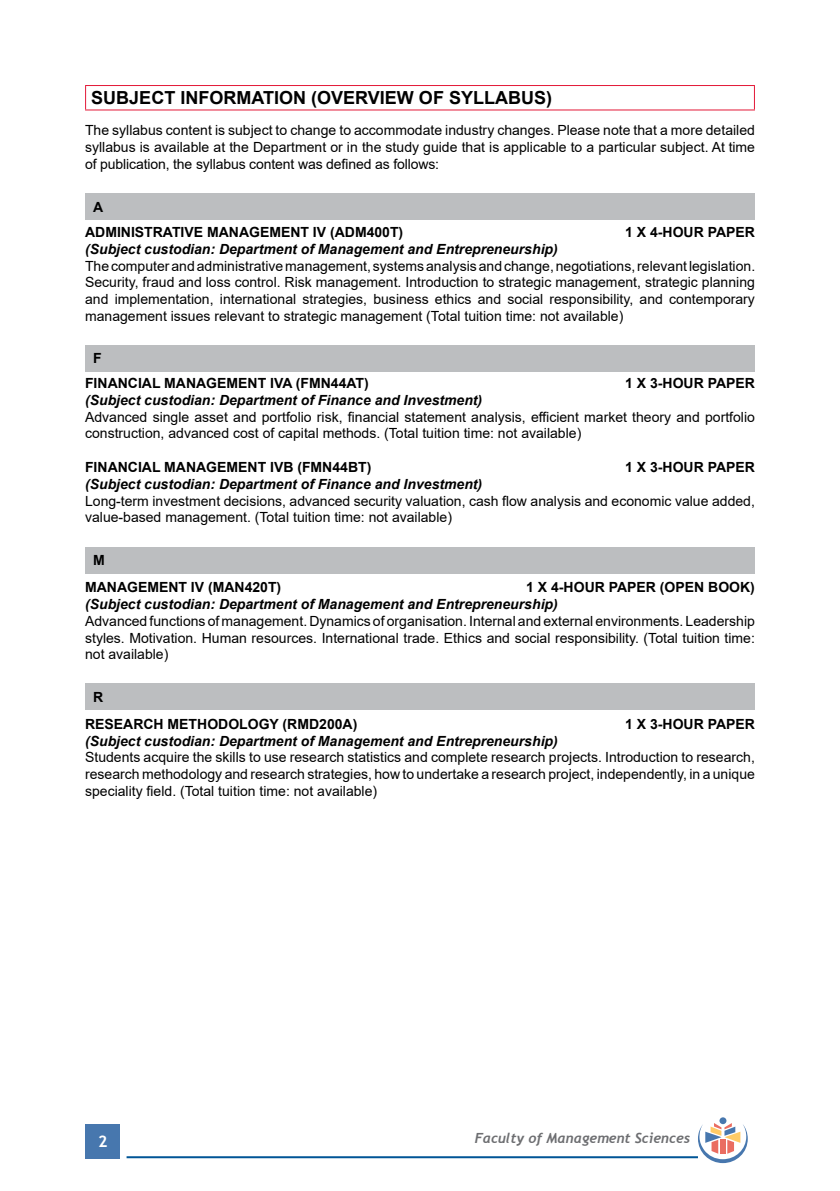
<style>
.page{position:relative;width:840px;height:1191px;background:#fff}
.page>*{position:absolute;margin:0;border:0;box-sizing:border-box;transform-origin:0 0}
.t1{font:700 18px "Arial";color:#000}
.t2{font:700 16px "Trebuchet MS";color:#fff}
.t3{font:14px/16.8px "Arial";color:#000;text-align:justify}
.t4{font:italic 700 14px "Arial";color:#000}
.t5{font:700 14px/26.8px "Arial";color:#000}
.t6{font:italic 700 14px "Trebuchet";color:#6d6e71}
</style>
<div class="page">
<div style="left:86px;top:1124px;width:34px;height:34px;background:#4777ae"></div>
<hr style="left:126px;top:1156px;width:571px;height:2px;background:#005596">
<div style="left:719px;top:1117px;width:7px;height:7px;background:#4777ae;border-radius:50%"></div>
<svg style="left:697px;top:1123px;width:50px;height:40px"></svg>
<hr style="left:85px;top:85px;width:669px;height:1px;background:#e31837">
<svg style="left:85px;top:86px;width:1px;height:23px"></svg>
<svg style="left:753px;top:86px;width:1px;height:23px"></svg>
<hr style="left:85px;top:109px;width:669px;height:1px;background:#e31837">
<div style="left:85px;top:194px;width:669px;height:26px;background:#bcbec0"></div>
<div style="left:85px;top:345px;width:669px;height:26px;background:#bcbec0"></div>
<div style="left:85px;top:547px;width:669px;height:26px;background:#bcbec0"></div>
<div style="left:85px;top:684px;width:669px;height:26px;background:#bcbec0"></div>
<p class="t1" style="left:91px;top:85px;width:462px">SUBJECT INFORMATION (OVERVIEW OF SYLLABUS)</p>
<p class="t3" style="left:85px;top:122px;width:671px">The syllabus content is subject to change to accommodate industry changes. Please note that a more detailed syllabus is available at the Department or in the study guide that is applicable to a particular subject. At time of publication, the syllabus content was defined as follows:</p>
<p class="t5" style="left:85px;top:195px;width:319px;line-height:25px;text-indent:8px">A<br>ADMINISTRATIVE MANAGEMENT IV (ADM400T)</p>
<p class="t5" style="left:624px;top:219px;width:131px">1 X 4-HOUR PAPER</p>
<p class="t4" style="left:85px;top:239px;width:474px">(Subject custodian: Department of Management and Entrepreneurship)</p>
<p class="t3" style="left:85px;top:257px;width:671px">The computer and administrative management, systems analysis and change, negotiations, relevant legislation.<br>Security, fraud and loss control. Risk management. Introduction to strategic management, strategic planning and implementation, international strategies, business ethics and social responsibility, and contemporary management issues relevant to strategic management (Total tuition time: not available)</p>
<p class="t5" style="left:85px;top:346px;width:285px;line-height:24.8px;text-indent:8px">F<br>FINANCIAL MANAGEMENT IVA (FMN44AT)</p>
<p class="t5" style="left:624px;top:370px;width:131px">1 X 3-HOUR PAPER</p>
<p class="t4" style="left:85px;top:390px;width:398px">(Subject custodian: Department of Finance and Investment)</p>
<p class="t3" style="left:85px;top:408px;width:671px">Advanced single asset and portfolio risk, financial statement analysis, efficient market theory and portfolio construction, advanced cost of capital methods. (Total tuition time: not available)</p>
<p class="t5" style="left:85px;top:454px;width:287px">FINANCIAL MANAGEMENT IVB (FMN44BT)</p>
<p class="t5" style="left:624px;top:454px;width:131px">1 X 3-HOUR PAPER</p>
<p class="t4" style="left:85px;top:474px;width:398px">(Subject custodian: Department of Finance and Investment)</p>
<p class="t3" style="left:85px;top:492px;width:671px">Long-term investment decisions, advanced security valuation, cash flow analysis and economic value added, value-based management. (Total tuition time: not available)</p>
<p class="t5" style="left:85px;top:547px;width:197px;text-indent:8px">M<br>MANAGEMENT IV (MAN420T)</p>
<p class="t5" style="left:526px;top:574px;width:230px">1 X 4-HOUR PAPER (OPEN BOOK)</p>
<p class="t4" style="left:85px;top:595px;width:474px">(Subject custodian: Department of Management and Entrepreneurship)</p>
<p class="t3" style="left:85px;top:612px;width:671px">Advanced functions of management. Dynamics of organisation. Internal and external environments. Leadership styles. Motivation. Human resources. International trade. Ethics and social responsibility. (Total tuition time: not available)</p>
<p class="t5" style="left:85px;top:684px;width:273px;text-indent:8px">R<br>RESEARCH METHODOLOGY (RMD200A)</p>
<p class="t5" style="left:624px;top:710px;width:131px">1 X 3-HOUR PAPER</p>
<p class="t4" style="left:85px;top:731px;width:474px">(Subject custodian: Department of Management and Entrepreneurship)</p>
<p class="t3" style="left:85px;top:749px;width:671px">Students acquire the skills to use research statistics and complete research projects. Introduction to research, research methodology and research strategies, how to undertake a research project, independently, in a unique speciality field. (Total tuition time: not available)</p>
<p class="t2" style="left:98px;top:1131px;width:11px">2</p>
<p class="t6" style="left:474px;top:1129px;width:217px">Faculty of Management Sciences</p>
</div>
